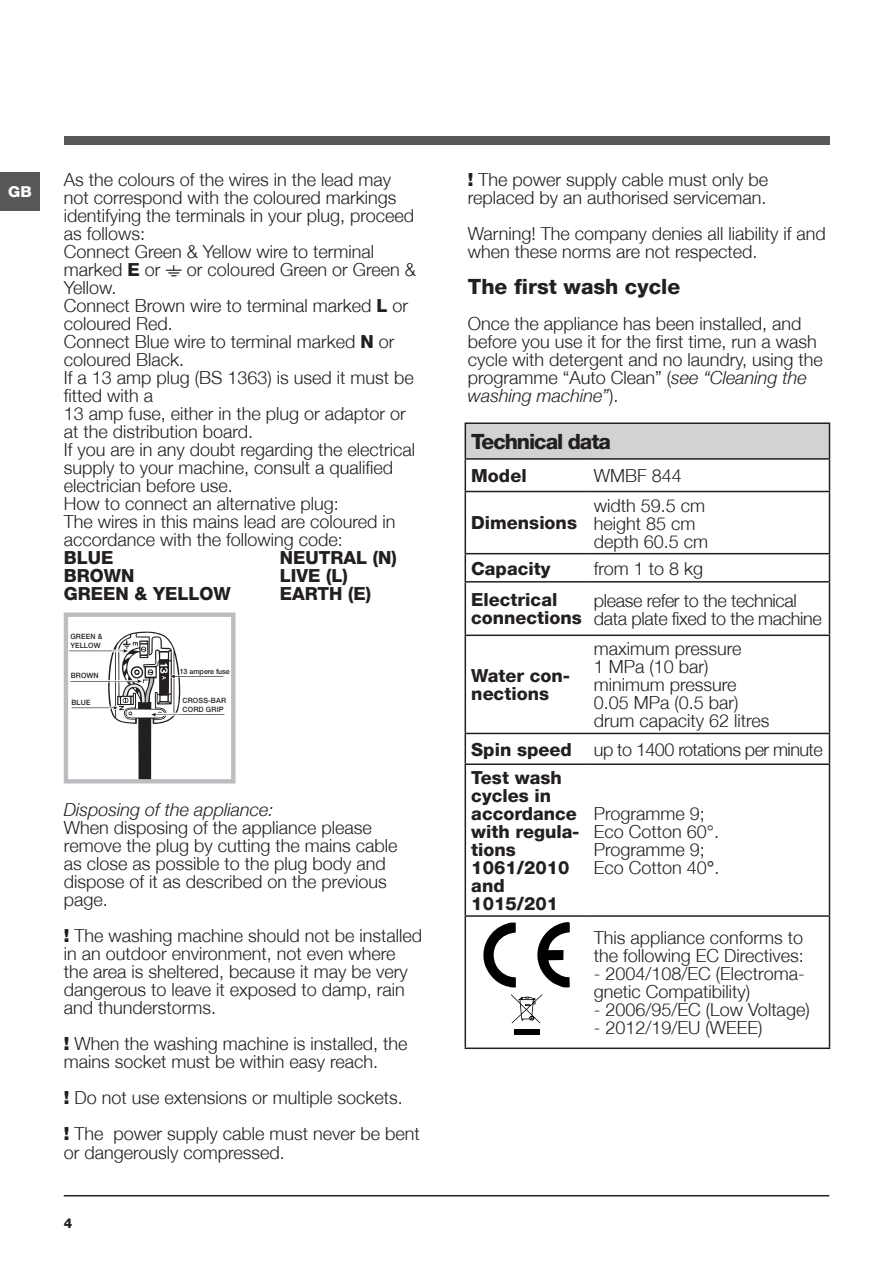
<style>
.page{position:relative;width:893px;height:1263px;background:#fff}
.page>*{position:absolute;margin:0;border:0;box-sizing:border-box;transform-origin:0 0}
.titoletto{font:800 21px "Helvetica Neue";color:#231f20}
.titoletto-2{font:800 21px "Helvetica Neue";letter-spacing:-.05em;color:#231f20}
.Corpo_testo{font:300 18px/18px "Helvetica Neue";color:#231f20}
.Corpo_testo-2{font:800 18px/18px "Helvetica Neue";color:#231f20}
.Corpo_testo-3{font:300 18px/18px "Helvetica Neue";letter-spacing:-.02em;color:#231f20}
.Corpo_testo-4{font:300 18px "Helvetica Neue";letter-spacing:-.03em;color:#231f20}
.Corpo_testo-5{font:italic 300 18px "Helvetica Neue";color:#231f20}
.t1{font:800 15px "Helvetica Neue";color:#fff;scale:1.05 1}
.t2{font:800 13.5px "Helvetica Neue";color:#231f20}
.t3{font:500 7.35px/8.9px "Helvetica Neue";color:#231f20}
.t4{font:500 7.35px "Helvetica Neue";letter-spacing:-.02em;color:#231f20}
.s1{font-weight:800}
.s2{font-weight:900}
.s3{font-style:italic}
.s4{font-weight:500}
</style>
<div class="page">
<hr style="left:64px;top:1195px;width:765px;height:1px;background:#231f20">
<div style="left:0;top:172px;width:40px;height:38px;background:#57585a"></div>
<div style="left:64px;top:136px;width:765px;height:9px;background:#57585a"></div>
<svg style="left:165px;top:265px;width:17px;height:11px"></svg>
<svg style="left:69px;top:631px;width:155px;height:147px"></svg>
<div style="left:64px;top:612px;width:171px;height:171px;border:4px solid #bcbdc0"></div>
<div style="left:465px;top:423px;width:364px;height:36px;background:#d1d2d4"></div>
<hr style="left:465px;top:422px;width:123px;height:2px;background:#231f20">
<hr style="left:465px;top:424px;width:1px;height:34px;background:#231f20">
<hr style="left:588px;top:422px;width:242px;height:2px;background:#231f20">
<hr style="left:829px;top:424px;width:1px;height:34px;background:#231f20">
<hr style="left:588px;top:458px;width:242px;height:2px;background:#231f20">
<hr style="left:829px;top:460px;width:1px;height:31px;background:#231f20">
<hr style="left:465px;top:458px;width:123px;height:2px;background:#231f20">
<hr style="left:465px;top:460px;width:1px;height:31px;background:#231f20">
<hr style="left:465px;top:491px;width:123px;height:1px;background:#231f20">
<hr style="left:465px;top:492px;width:1px;height:61px;background:#231f20">
<hr style="left:588px;top:491px;width:242px;height:1px;background:#231f20">
<hr style="left:829px;top:492px;width:1px;height:61px;background:#231f20">
<hr style="left:465px;top:553px;width:123px;height:1px;background:#231f20">
<svg style="left:465px;top:554px;width:1px;height:27px"></svg>
<hr style="left:588px;top:553px;width:242px;height:1px;background:#231f20">
<svg style="left:829px;top:554px;width:1px;height:27px"></svg>
<hr style="left:465px;top:581px;width:123px;height:1px;background:#231f20">
<hr style="left:465px;top:582px;width:1px;height:52px;background:#231f20">
<hr style="left:588px;top:581px;width:242px;height:1px;background:#231f20">
<hr style="left:829px;top:582px;width:1px;height:52px;background:#231f20">
<hr style="left:465px;top:634px;width:123px;height:2px;background:#231f20">
<hr style="left:465px;top:636px;width:1px;height:97px;background:#231f20">
<hr style="left:588px;top:634px;width:242px;height:2px;background:#231f20">
<hr style="left:829px;top:636px;width:1px;height:97px;background:#231f20">
<hr style="left:465px;top:733px;width:123px;height:1px;background:#231f20">
<svg style="left:465px;top:734px;width:1px;height:29px"></svg>
<hr style="left:588px;top:733px;width:242px;height:1px;background:#231f20">
<svg style="left:829px;top:734px;width:1px;height:29px"></svg>
<hr style="left:465px;top:763px;width:123px;height:2px;background:#231f20">
<hr style="left:465px;top:765px;width:1px;height:150px;background:#231f20">
<hr style="left:588px;top:763px;width:242px;height:2px;background:#231f20">
<hr style="left:829px;top:765px;width:1px;height:150px;background:#231f20">
<hr style="left:465px;top:915px;width:123px;height:2px;background:#231f20">
<hr style="left:465px;top:917px;width:1px;height:130px;background:#231f20">
<hr style="left:588px;top:915px;width:242px;height:2px;background:#231f20">
<hr style="left:829px;top:917px;width:1px;height:130px;background:#231f20">
<hr style="left:465px;top:1047px;width:123px;height:2px;background:#231f20">
<hr style="left:588px;top:1047px;width:242px;height:2px;background:#231f20">
<svg style="left:537px;top:922px;width:33px;height:65px"></svg>
<svg style="left:483px;top:922px;width:33px;height:65px"></svg>
<div style="left:514px;top:1029px;width:25px;height:6px;background:#000"></div>
<svg style="left:511px;top:994px;width:31px;height:29px"></svg>
<p class="t1" style="left:8px;top:183px;width:24px">GB</p>
<p class="Corpo_testo" style="left:64px;top:171px;width:352px">As the colours of the wires in the lead may not correspond with the coloured markings identifying the terminals in your plug, proceed as follows:</p>
<p class="Corpo_testo" style="left:64px;top:243px;width:312px">Connect Green &amp; Yellow wire to terminal marked <span class="s1">E</span> or</p>
<p class="Corpo_testo" style="left:187px;top:261px;width:230px">or coloured Green or Green &amp;</p>
<p class="Corpo_testo" style="left:64px;top:279px;width:54px">Yellow.</p>
<p class="Corpo_testo" style="left:64px;top:297px;width:346px">Connect Brown wire to terminal marked <span class="s1">L</span> or coloured Red.</p>
<p class="Corpo_testo" style="left:64px;top:333px;width:332px">Connect Blue wire to terminal marked <span class="s1">N</span> or coloured Black.</p>
<p class="Corpo_testo" style="left:64px;top:369px;width:352px">If a 13 amp plug (BS 1363) is used it must be fitted with a</p>
<p class="Corpo_testo" style="left:64px;top:405px;width:344px">13 amp fuse, either in the plug or adaptor or at the distribution board.</p>
<p class="Corpo_testo" style="left:64px;top:441px;width:353px">If you are in any doubt regarding the electrical supply to your machine, consult a qualified electrician before use.</p>
<p class="Corpo_testo" style="left:64px;top:495px;width:277px">How to connect an alternative plug:</p>
<p class="Corpo_testo" style="left:64px;top:513px;width:333px">The wires in this mains lead are coloured in accordance with the following code:</p>
<p class="Corpo_testo-2" style="left:64px;top:549px;width:51px">BLUE</p>
<p class="Corpo_testo-2" style="left:280px;top:549px;width:118px">NEUTRAL (N)</p>
<p class="Corpo_testo-2" style="left:64px;top:567px;width:72px">BROWN</p>
<p class="Corpo_testo-2" style="left:280px;top:567px;width:69px">LIVE (L)</p>
<p class="Corpo_testo-2" style="left:64px;top:585px;width:169px">GREEN &amp; YELLOW</p>
<p class="Corpo_testo-2" style="left:280px;top:585px;width:93px">EARTH (E)</p>
<p class="t3" style="left:70px;top:632px;width:34px">GREEN &amp;<br>YELLOW</p>
<p class="t3" style="left:71px;top:671px;width:30px">BROWN</p>
<p class="t3" style="left:71px;top:698px;width:21px">BLUE</p>
<p class="t4" style="left:180px;top:667px;width:52px">13 ampere fuse</p>
<p class="t3" style="left:183px;top:696px;width:45px">CROSS-BAR<br>CORD GRIP</p>
<p class="Corpo_testo-5" style="left:64px;top:799px;width:211px">Disposing of the appliance:</p>
<p class="Corpo_testo" style="left:64px;top:819px;width:335px">When disposing of the appliance please remove the plug by cutting the mains cable as close as possible to the plug body and dispose of it as described on the previous page.</p>
<p class="Corpo_testo" style="left:64px;top:927px;width:360px"><span class="s2">!</span> The washing machine should not be installed in an outdoor environment, not even where the area is sheltered, because it may be very dangerous to leave it exposed to damp, rain and thunderstorms.</p>
<p class="Corpo_testo" style="left:64px;top:1035px;width:345px"><span class="s2">!</span> When the washing machine is installed, the mains socket must be within easy reach.</p>
<p class="Corpo_testo" style="left:64px;top:1089px;width:341px"><span class="s2">!</span> Do not use extensions or multiple sockets.</p>
<p class="Corpo_testo" style="left:64px;top:1125px;width:358px"><span class="s2">!</span> The power supply cable must never be bent or dangerously compressed.</p>
<p class="t2" style="left:64px;top:1215px;width:10px">4</p>
<p class="Corpo_testo" style="left:468px;top:171px;width:302px"><span class="s2">!</span> The power supply cable must only be replaced by an authorised serviceman.</p>
<p class="Corpo_testo" style="left:468px;top:225px;width:360px">Warning! The company denies all liability if and when these norms are not respected.</p>
<p class="titoletto" style="left:468px;top:274px;width:214px">The first wash cycle</p>
<p class="Corpo_testo" style="left:468px;top:315px;width:357px">Once the appliance has been installed, and before you use it for the first time, run a wash cycle with detergent and no laundry, using the programme “Auto Clean” (<span class="s3">see “Cleaning the washing machine”</span>).</p>
<p class="titoletto-2" style="left:471px;top:429px;width:141px">Technical data</p>
<p class="Corpo_testo-2" style="left:471px;top:467px;width:57px">Model</p>
<p class="Corpo_testo" style="left:594px;top:466px;width:90px">WMBF 844</p>
<p class="Corpo_testo-2" style="left:471px;top:514px;width:107px">Dimensions</p>
<p class="Corpo_testo" style="left:594px;top:496px;width:113px">width 59.5 cm</p>
<p class="Corpo_testo" style="left:594px;top:514px;width:103px">height 85 cm</p>
<p class="Corpo_testo" style="left:594px;top:532px;width:116px">depth 60.5 cm</p>
<p class="Corpo_testo-2" style="left:471px;top:559px;width:81px">Capacity</p>
<p class="Corpo_testo" style="left:594px;top:559px;width:111px">from 1 to 8 kg</p>
<p class="Corpo_testo-2" style="left:471px;top:591px;width:88px">Electrical</p>
<p class="Corpo_testo-2" style="left:471px;top:609px;width:112px">connections</p>
<p class="Corpo_testo-3" style="left:594px;top:591px;width:229px">please refer to the technical data plate fixed to the machine</p>
<p class="Corpo_testo-2" style="left:471px;top:667px;width:100px">Water con&shy;nections</p>
<p class="Corpo_testo" style="left:594px;top:640px;width:149px">maximum pressure<br>1 MPa (10 bar)</p>
<p class="Corpo_testo" style="left:594px;top:676px;width:146px">minimum pressure<br>0.05 MPa (0.5 bar)</p>
<p class="Corpo_testo" style="left:594px;top:712px;width:177px">drum capacity 62 litres</p>
<p class="Corpo_testo-2" style="left:471px;top:740px;width:102px">Spin speed</p>
<p class="Corpo_testo-4" style="left:594px;top:738px;width:230px">up to 1400 rotations per minute</p>
<p class="Corpo_testo-2" style="left:471px;top:768px;width:110px">Test wash cycles in accordance with regula&shy;tions</p>
<p class="Corpo_testo-2" style="left:471px;top:858px;width:100px">1061/2010 and<br>1015/201</p>
<p class="Corpo_testo" style="left:594px;top:804px;width:127px">Programme 9;<br>Eco Cotton 60°.<br>Programme 9;<br>Eco Cotton 40<span class="s4">°</span>.</p>
<p class="Corpo_testo" style="left:594px;top:928px;width:212px">This appliance conforms to the following EC Directives:</p>
<p class="Corpo_testo" style="left:594px;top:964px;width:212px">- 2004/108/EC (Electroma&shy;gnetic Compatibility)</p>
<p class="Corpo_testo" style="left:594px;top:1000px;width:217px">- 2006/95/EC (Low Voltage)</p>
<p class="Corpo_testo" style="left:594px;top:1018px;width:170px">- 2012/19/EU (WEEE)</p>
</div>
